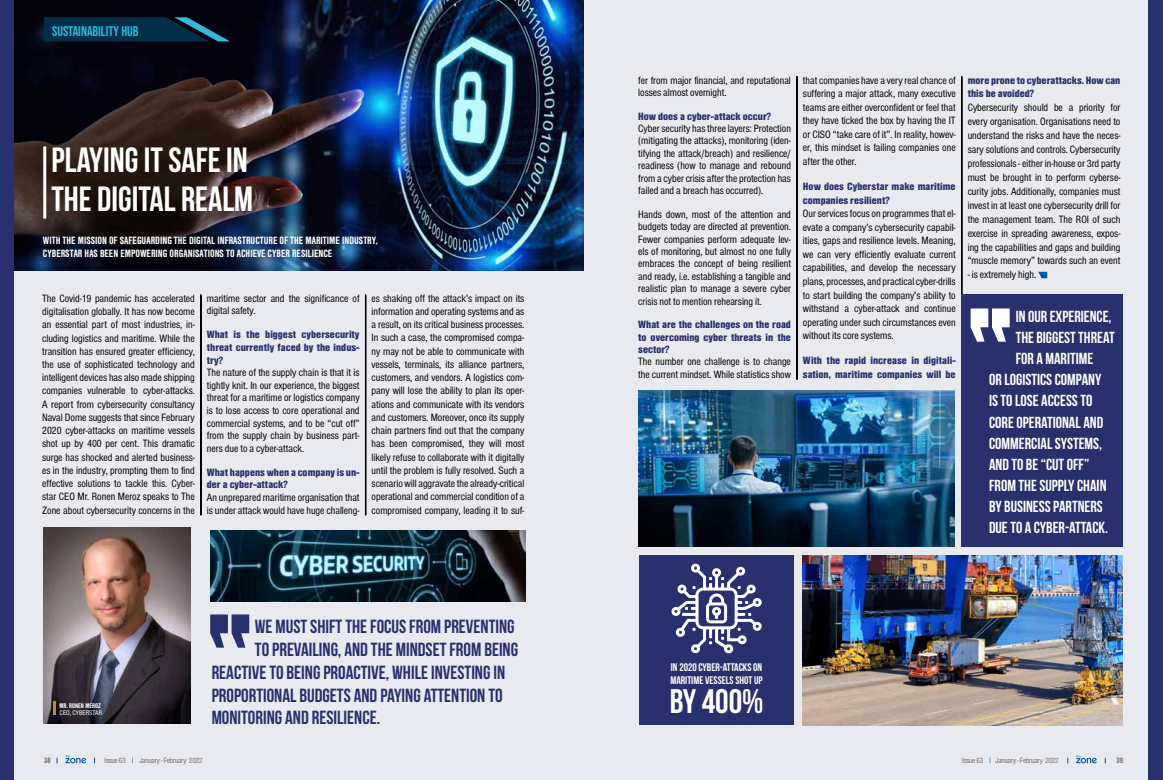
<style>
.page{position:relative;width:1163px;height:780px;background:#fff}
.page>*{position:absolute;margin:0;border:0;box-sizing:border-box;transform-origin:0 0}
.t1{font:700 35px/39px "Bebas Neue";color:#fff}
.t2{font:700 34px "Bebas Neue";color:#fff}
.t3{font:700 19px "Bebas Neue";color:#28306d}
.t4{font:700 16px "Bebas Neue";color:#fff}
.t5{font:14px "Bebas Neue";color:#30b8d7}
.t6{font:condensed 11px/13.2px "Nimbus Sans T";color:#000;text-align:justify}
.t7{font:900 condensed 11px/12.6px "Nimbus Sans T";color:#28306d}
.t8{font:700 condensed 11px/12px "Nimbus Sans T";color:#fff}
.t9{font:700 11px/13.2px "Bebas Neue";color:#fff}
.t10{font:condensed 8px "Nimbus Sans T";letter-spacing:-.025em;color:#706f6f}
.t11{font:700 condensed 8px "Nimbus Sans T";color:#706f6f}
.t12{font:700 condensed 7px "Nimbus Sans T";color:#fff}
.t13{font:condensed 7px "Nimbus Sans T";color:#fff}
.s1{font-size:7px;color:#0058a6}
</style>
<div class="page">
<div style="left:0;top:0;width:1162px;height:780px;background:#e9eaf0"></div>
<svg style="left:200px;top:294px;width:1px;height:221px"></svg>
<svg style="left:365px;top:294px;width:1px;height:221px"></svg>
<svg style="left:1038px;top:272px;width:9px;height:6px"></svg>
<svg style="left:796px;top:76px;width:1px;height:304px"></svg>
<svg style="left:961px;top:76px;width:1px;height:218px"></svg>
<svg style="left:210px;top:614px;width:39px;height:33px"></svg>
<img style="left:14px;top:0;width:569px;height:270px">
<img style="left:44px;top:528px;width:146px;height:195px">
<hr style="left:43px;top:146px;width:3px;height:72px;background:#fff">
<div style="left:639px;top:555px;width:154px;height:170px;background:#28306d"></div>
<div style="left:0;top:0;width:14px;height:780px;background:#28306d"></div>
<div style="left:1148px;top:0;width:14px;height:780px;background:#28306d"></div>
<hr style="left:53px;top:701px;width:3px;height:14px;background:#bc910b">
<img style="left:638px;top:391px;width:316px;height:155px">
<img style="left:802px;top:555px;width:320px;height:170px">
<svg style="left:671px;top:563px;width:91px;height:90px"></svg>
<div style="left:961px;top:294px;width:161px;height:252px;background:#28306d"></div>
<svg style="left:970px;top:308px;width:39px;height:33px"></svg>
<img style="left:210px;top:530px;width:315px;height:71px">
<svg style="left:1076px;top:755px;width:20px;height:8px"></svg>
<svg style="left:65px;top:755px;width:21px;height:8px"></svg>
<svg style="left:44px;top:17px;width:186px;height:24px;background:#062f49"></svg>
<p class="t5" style="left:52px;top:23px;width:88px">SUSTAINABILITY HUB</p>
<h1 class="t1" style="left:51px;top:140px;width:203px">PLAYING IT SAFE IN<br>THE DIGITAL REALM</h1>
<p class="t8" style="left:43px;top:235px;width:336px">WITH THE MISSION OF SAFEGUARDING THE DIGITAL INFRASTRUCTURE OF THE MARITIME INDUSTRY,<br>CYBERSTAR HAS BEEN EMPOWERING ORGANISATIONS TO ACHIEVE CYBER RESILIENCE</p>
<p class="t6" style="left:42px;top:291px;width:154px">The Covid-19 pandemic has accelerated digitalisation globally. It has now become an essential part of most industries, in&shy;cluding logistics and maritime. While the transition has ensured greater efficiency, the use of sophisticated technology and intelligent devices has also made shipping companies vulnerable to cyber-attacks.<br>A report from cybersecurity consultancy Naval Dome suggests that since February 2020 cyber-attacks on maritime vessels shot up by 400 per cent. This dramatic surge has shocked and alerted business&shy;es in the industry, prompting them to find effective solutions to tackle this. Cyber&shy;star CEO Mr. Ronen Meroz speaks to The Zone about cybersecurity concerns in the</p>
<p class="t6" style="left:207px;top:291px;width:154px;line-height:12.6px">maritime sector and the significance of digital safety.</p>
<p class="t7" style="left:207px;top:328px;width:154px;text-align:justify">What is the biggest cybersecurity threat currently faced by the indus&shy;try?</p>
<p class="t6" style="left:207px;top:366px;width:154px;line-height:12.6px">The nature of the supply chain is that it is tightly knit. In our experience, the biggest threat for a maritime or logistics company is to lose access to core operational and commercial systems, and to be “cut off” from the supply chain by business part&shy;ners due to a cyber-attack.</p>
<p class="t7" style="left:207px;top:465px;width:154px">What happens when a company is un&shy;der a cyber-attack?</p>
<p class="t6" style="left:207px;top:490px;width:154px;line-height:12.6px">An unprepared maritime organisation that is under attack would have huge challeng-</p>
<p class="t6" style="left:371px;top:291px;width:154px">es shaking off the attack’s impact on its information and operating systems and as a result, on its critical business processes.<br>In such a case, the compromised compa&shy;ny may not be able to communicate with vessels, terminals, its alliance partners, customers, and vendors. A logistics com&shy;pany will lose the ability to plan its oper&shy;ations and communicate with its vendors and customers. Moreover, once its supply chain partners find out that the company has been compromised, they will most likely refuse to collaborate with it digitally until the problem is fully resolved. Such a scenario will aggravate the already-critical operational and commercial condition of a compromised company, leading it to suf-</p>
<p class="t12" style="left:60px;top:701px;width:43px">MR. RONEN MEROZ</p>
<p class="t13" style="left:60px;top:708px;width:44px">CEO, CYBERSTAR</p>
<h3 class="t3" style="left:255px;top:616px;width:261px">WE MUST SHIFT THE FOCUS FROM PREVENTING</h3>
<h3 class="t3" style="left:255px;top:639px;width:265px">TO PREVAILING, AND THE MINDSET FROM BEING</h3>
<h3 class="t3" style="left:212px;top:661px;width:295px">REACTIVE TO BEING PROACTIVE, WHILE INVESTING IN</h3>
<h3 class="t3" style="left:212px;top:684px;width:292px">PROPORTIONAL BUDGETS AND PAYING ATTENTION TO</h3>
<h3 class="t3" style="left:212px;top:707px;width:170px">MONITORING AND RESILIENCE.</h3>
<p class="t6" style="left:638px;top:73px;width:154px;line-height:12.4px">fer from major financial, and reputational losses almost overnight.</p>
<p class="t7" style="left:638px;top:109px;width:134px">How does a cyber-attack occur?</p>
<p class="t6" style="left:638px;top:122px;width:154px;line-height:12.4px">Cyber security has three layers: Protection (mitigating the attacks), monitoring (iden&shy;tifying the attack/breach) and resilience/ readiness (how to manage and rebound from a cyber crisis after the protection has failed and a breach has occurred).</p>
<p class="t6" style="left:638px;top:208px;width:154px;line-height:12.4px">Hands down, most of the attention and budgets today are directed at prevention.<br>Fewer companies perform adequate lev&shy;els of monitoring, but almost no one fully embraces the concept of being resilient and ready, i.e. establishing a tangible and realistic plan to manage a severe cyber crisis not to mention rehearsing it.</p>
<p class="t7" style="left:638px;top:318px;width:154px;text-align:justify">What are the challenges on the road to overcoming cyber threats in the sector?</p>
<p class="t6" style="left:638px;top:355px;width:154px;line-height:12.4px">The number one challenge is to change the current mindset. While statistics show</p>
<p class="t6" style="left:802px;top:73px;width:154px;line-height:13.6px">that companies have a very real chance of suffering a major attack, many executive teams are either overconfident or feel that they have ticked the box by having the IT or CISO “take care of it”. In reality, howev&shy;er, this mindset is failing companies one after the other.</p>
<p class="t7" style="left:802px;top:179px;width:154px;line-height:13.6px">How does Cyberstar make maritime companies resilient?</p>
<p class="t6" style="left:802px;top:206px;width:154px;line-height:13.6px">Our services focus on programmes that el&shy;evate a company’s cybersecurity capabil&shy;ities, gaps and resilience levels. Meaning, we can very efficiently evaluate current capabilities, and develop the necessary plans, processes, and practical cyber-drills to start building the company’s ability to withstand a cyber-attack and continue operating under such circumstances even without its core systems.</p>
<p class="t7" style="left:802px;top:353px;width:154px;line-height:13.6px">With the rapid increase in digitali&shy;sation, maritime companies will be</p>
<p class="t7" style="left:967px;top:73px;width:154px;line-height:13.9px">more prone to cyberattacks. How can this be avoided?</p>
<p class="t6" style="left:967px;top:101px;width:154px;line-height:13.9px">Cybersecurity should be a priority for every organisation. Organisations need to understand the risks and have the neces&shy;sary solutions and controls. Cybersecurity professionals - either in-house or 3rd party must be brought in to perform cyberse&shy;curity jobs. Additionally, companies must invest in at least one cybersecurity drill for the management team. The ROI of such exercise in spreading awareness, expos&shy;ing the capabilities and gaps and building “muscle memory” towards such an event</p>
<p class="t6" style="left:967px;top:268px;width:70px">- is extremely high.</p>
<h3 class="t4" style="left:1015px;top:307px;width:97px">IN OUR EXPERIENCE,</h3>
<h3 class="t4" style="left:1015px;top:329px;width:100px">THE BIGGEST THREAT</h3>
<h3 class="t4" style="left:1015px;top:350px;width:79px">FOR A MARITIME</h3>
<h3 class="t4" style="left:988px;top:371px;width:114px">OR LOGISTICS COMPANY</h3>
<h3 class="t4" style="left:988px;top:392px;width:105px">IS TO LOSE ACCESS TO</h3>
<h3 class="t4" style="left:988px;top:413px;width:116px">CORE OPERATIONAL AND</h3>
<h3 class="t4" style="left:988px;top:434px;width:114px">COMMERCIAL SYSTEMS,</h3>
<h3 class="t4" style="left:988px;top:455px;width:102px">AND TO BE “CUT OFF”</h3>
<h3 class="t4" style="left:988px;top:476px;width:119px">FROM THE SUPPLY CHAIN</h3>
<h3 class="t4" style="left:988px;top:498px;width:115px">BY BUSINESS PARTNERS</h3>
<h3 class="t4" style="left:988px;top:519px;width:121px">DUE TO A CYBER-ATTACK.</h3>
<p class="t9" style="left:670px;top:660px;width:94px">IN 2020 CYBER-ATTACKS ON<br>MARITIME VESSELS SHOT UP</p>
<h2 class="t2" style="left:669px;top:682px;width:95px">BY 400%</h2>
<p class="t11" style="left:44px;top:755px;width:8px">38</p>
<p class="t10" style="left:105px;top:755px;width:100px">Issue 63 <span class="s1">|</span> January - February 2022</p>
<p class="t10" style="left:961px;top:755px;width:98px">Issue 63 <span class="s1">|</span> January - February 2022</p>
<p class="t11" style="left:1116px;top:755px;width:8px">39</p>
</div>
